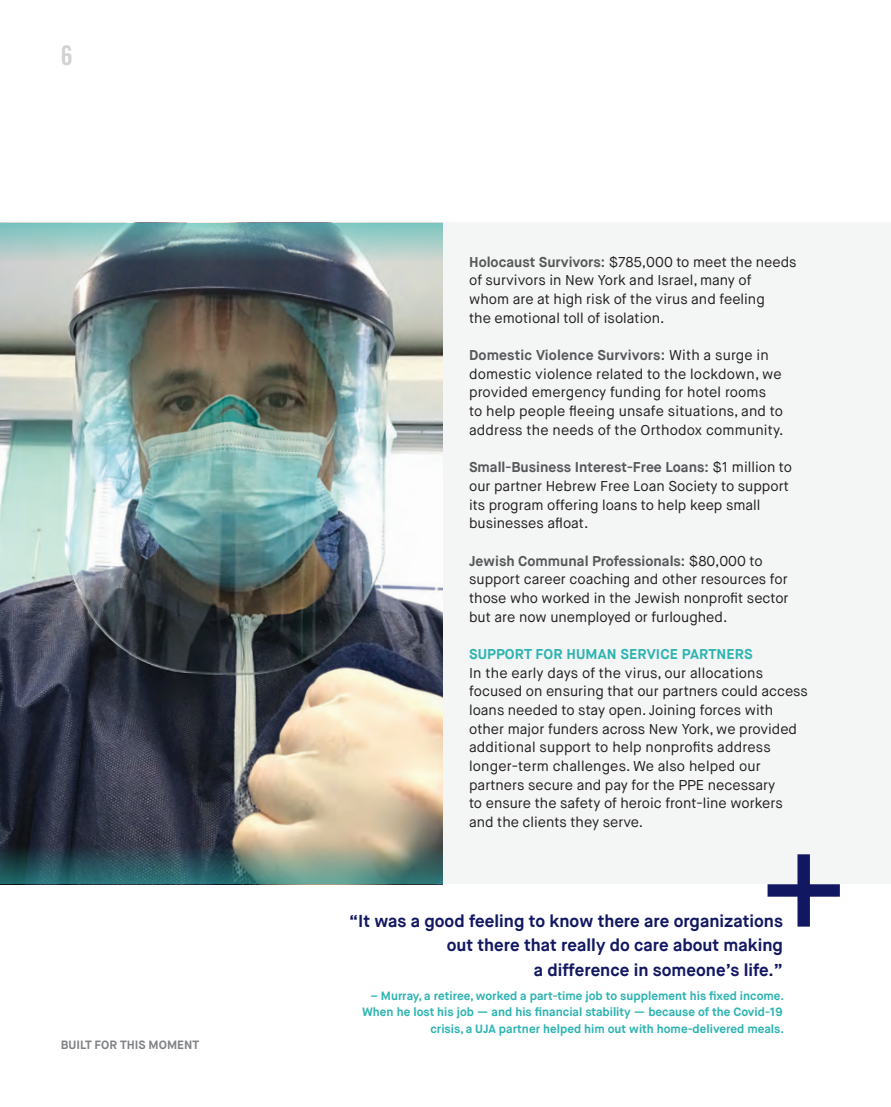
<style>
.page{position:relative;width:891px;height:1107px;background:#fff}
.page>*{position:absolute;margin:0;border:0;box-sizing:border-box;transform-origin:0 0}
.t1{font:27px "Trade Gothic Bold Cond Twenty";color:#d1d2d4}
.Quote_Left_Aligned{font:700 17.25px/24.9px "Maison Neue";color:#121761;text-align:right}
.T{font:14.25px/18.8px "Maison Neue";color:#231f20}
.H3_A{font:700 14.25px "Maison Neue";letter-spacing:.01em;color:#2db4b1}
.Attribute_A{font:700 12px/16.5px "Maison Neue";color:#2db4b1;text-align:right}
.t2{font:700 12px "Maison Neue";color:#808285}
.s1{font-weight:700;color:#57585a}
</style>
<div class="page">
<div style="left:412px;top:223px;width:479px;height:661px;background:#f4f5f5"></div>
<img style="left:0;top:277px;width:442px;height:553px">
<svg style="left:768px;top:854px;width:72px;height:73px"></svg>
<svg style="left:0;top:830px;width:442px;height:54px;background:#59706c"></svg>
<svg style="left:0;top:223px;width:442px;height:54px;background:#7e9c9f"></svg>
<h1 class="t1" style="left:61px;top:39px;width:13px">6</h1>
<p class="t2" style="left:61px;top:1037px;width:140px">BUILT FOR THIS MOMENT</p>
<p class="T" style="left:469px;top:253px;width:329px"><span class="s1">Holocaust Survivors:</span> $785,000 to meet the needs of survivors in New York and Israel, many of<br>whom are at high risk of the virus and feeling<br>the emotional toll of isolation.</p>
<p class="T" style="left:469px;top:346px;width:316px"><span class="s1">Domestic Violence Survivors:</span> With a surge in domestic violence related to the lockdown, we provided emergency funding for hotel rooms<br>to help people fleeing unsafe situations, and to address the needs of the Orthodox community.</p>
<p class="T" style="left:469px;top:458px;width:324px"><span class="s1">Small-Business Interest-Free Loans:</span> $1 million to our partner Hebrew Free Loan Society to support its program offering loans to help keep small businesses afloat.</p>
<p class="T" style="left:469px;top:551px;width:321px"><span class="s1">Jewish Communal Professionals:</span> $80,000 to support career coaching and other resources for those who worked in the Jewish nonprofit sector but are now unemployed or furloughed.</p>
<p class="H3_A" style="left:469px;top:645px;width:285px">SUPPORT FOR HUMAN SERVICE PARTNERS</p>
<p class="T" style="left:469px;top:663px;width:340px">In the early days of the virus, our allocations focused on ensuring that our partners could access loans needed to stay open. Joining forces with other major funders across New York, we provided additional support to help nonprofits address longer-term challenges. We also helped our partners secure and pay for the PPE necessary<br>to ensure the safety of heroic front-line workers and the clients they serve.</p>
<p class="Quote_Left_Aligned" style="left:349px;top:908px;width:435px">“It was a good feeling to know there are organizations out there that really do care about making<br>a difference in someone’s life.”</p>
<p class="Attribute_A" style="left:362px;top:987px;width:424px">– Murray, a retiree, worked a part-time job to supplement his fixed income.<br>When he lost his job — and his financial stability — because of the Covid-19 crisis, a UJA partner helped him out with home-delivered meals.</p>
</div>
